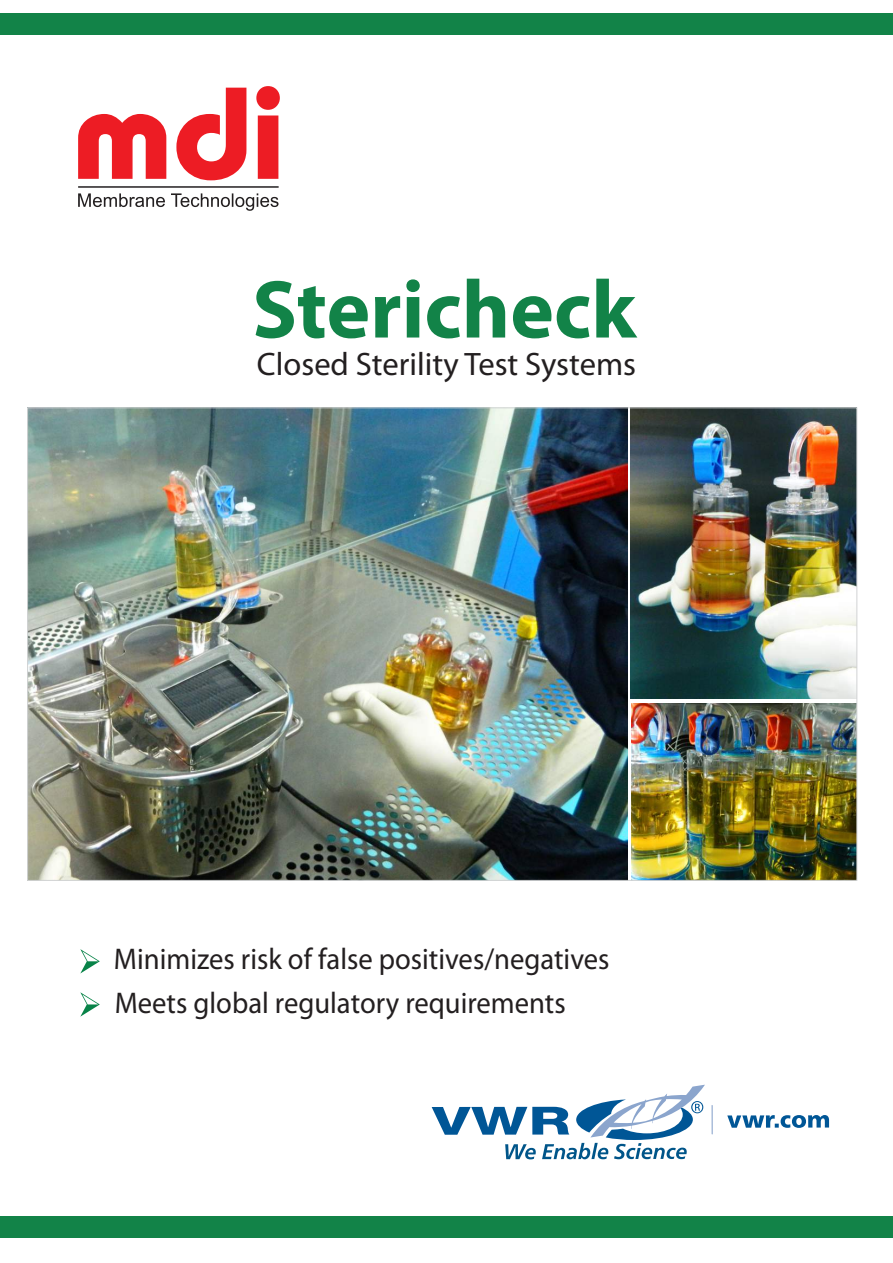
<style>
.page{position:relative;width:893px;height:1263px;background:#fff}
.page>*{position:absolute;margin:0;border:0;box-sizing:border-box;transform-origin:0 0}
.t1{font:700 82.8px "Myriad Pro";color:#128348}
.t2{font:32.55px "Myriad Pro";color:#231f20}
.t3{font:30px "Myriad Pro";color:#231f20;scale:.95 1}
</style>
<div class="page">
<img style="left:29px;top:409px;width:598px;height:470px">
<img style="left:631px;top:409px;width:224px;height:290px">
<img style="left:631px;top:703px;width:224px;height:176px">
<svg style="left:78px;top:86px;width:202px;height:94px"></svg>
<svg style="left:78px;top:193px;width:201px;height:18px"></svg>
<hr style="left:78px;top:186px;width:201px;height:2px;background:#231f20">
<div style="left:0;top:13px;width:893px;height:21px;background:#128348"></div>
<svg style="left:80px;top:949px;width:20px;height:24px"></svg>
<svg style="left:80px;top:992px;width:20px;height:25px"></svg>
<div style="left:0;top:1216px;width:893px;height:21px;background:#128348"></div>
<svg style="left:431px;top:1084px;width:399px;height:76px"></svg>
<h1 class="t1" style="left:252px;top:275px;width:385px">Stericheck</h1>
<p class="t2" style="left:257px;top:350px;width:381px">Closed Sterility Test Systems</p>
<p class="t3" style="left:114px;top:947px;width:523px">Minimizes risk of false positives/negatives</p>
<p class="t3" style="left:115px;top:990px;width:476px">Meets global regulatory requirements</p>
</div>
